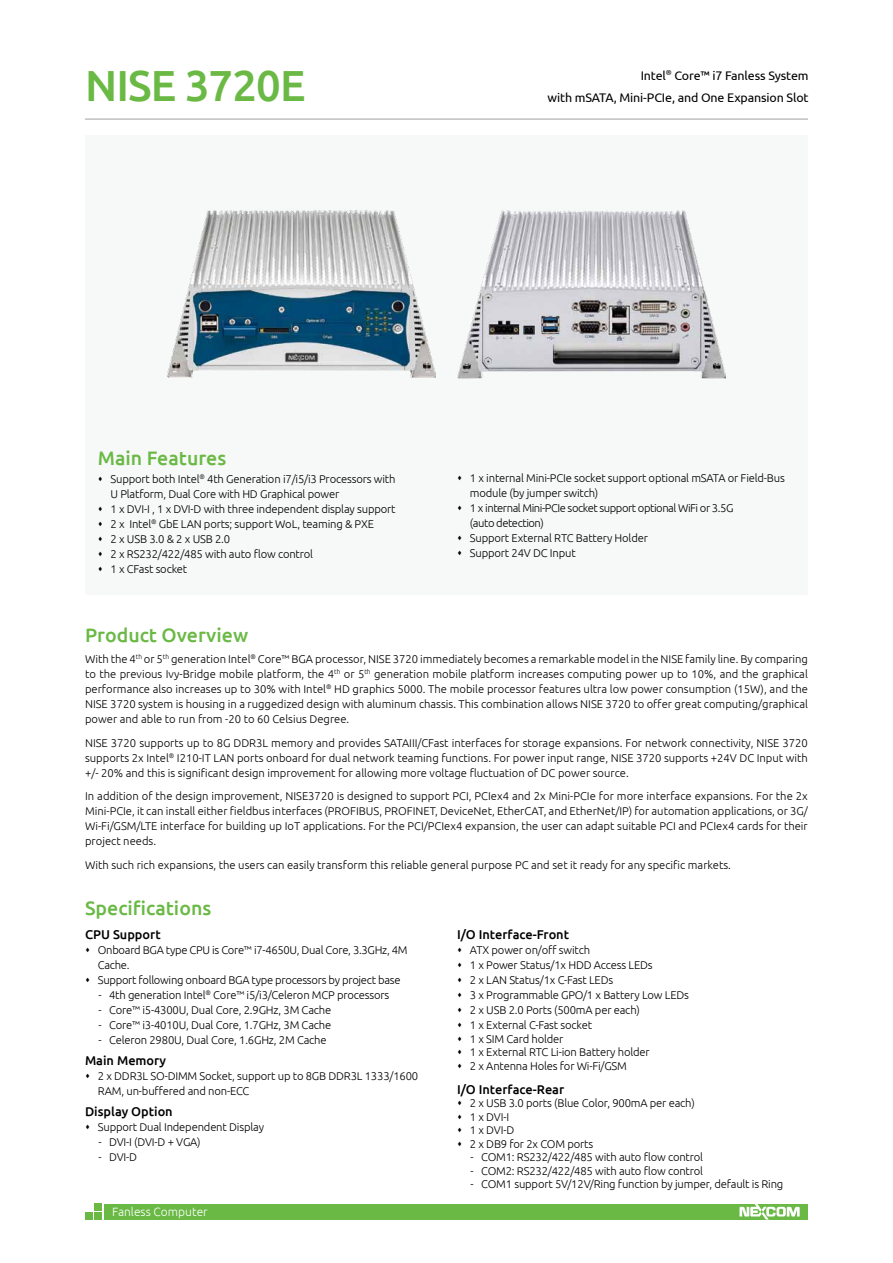
<style>
.page{position:relative;width:893px;height:1263px;background:#fff}
.page>*{position:absolute;margin:0;border:0;box-sizing:border-box;transform-origin:0 0}
.t1{font:500 43.5px "Ubuntu";letter-spacing:-.02em;color:#6ab945}
.t2{font:500 19.5px "Ubuntu";color:#6ab945}
.t3{font:500 12.75px "Ubuntu";color:#000}
.t4{font:12.45px/22.5px "Ubuntu";letter-spacing:-.01em;color:#000;text-align:right}
.t5{font:300 12px "Ubuntu";color:#fff}
.t6{font:300 11.25px/15px "Ubuntu";letter-spacing:-.015em;color:#000}
</style>
<div class="page">
<div style="left:104px;top:1204px;width:704px;height:15px;background:#6ab945"></div>
<div style="left:94px;top:1203px;width:7px;height:7px;background:#6ab945"></div>
<div style="left:94px;top:1213px;width:7px;height:7px;background:#6ab945"></div>
<div style="left:85px;top:1213px;width:7px;height:7px;background:#6ab945"></div>
<svg style="left:739px;top:1204px;width:61px;height:15px"></svg>
<hr style="left:85px;top:119px;width:723px;height:1px;background:#9fa0a0">
<div style="left:85px;top:136px;width:723px;height:459px;background:#f7f8f8"></div>
<img style="left:457px;top:211px;width:268px;height:168px">
<img style="left:168px;top:211px;width:268px;height:166px">
<h1 class="t1" style="left:85px;top:58px;width:222px">NISE 3720E</h1>
<h2 class="t2" style="left:98px;top:446px;width:130px">Main Features</h2>
<p class="t4" style="left:548px;top:63px;width:262px">Intel<sup>®</sup> Core™ i7 Fanless System<br>with mSATA, Mini-PCIe, and One Expansion Slot</p>
<p class="t6" style="left:111px;top:471px;width:286px">Support both Intel<sup>®</sup> 4th Generation i7/i5/i3 Processors with U Platform, Dual Core with HD Graphical power<br>1 x DVI-I , 1 x DVI-D with three independent display support 2 x Intel<sup>®</sup> GbE LAN ports; support WoL, teaming &amp; PXE<br>2 x USB 3.0 &amp; 2 x USB 2.0<br>2 x RS232/422/485 with auto flow control<br>1 x CFast socket</p>
<p class="t6" style="left:470px;top:471px;width:316px">1 x internal Mini-PCIe socket support optional mSATA or Field-Bus module (by jumper switch)<br>1 x internal Mini-PCIe socket support optional WiFi or 3.5G<br>(auto detection)<br>Support External RTC Battery Holder<br>Support 24V DC Input</p>
<h2 class="t2" style="left:85px;top:622px;width:165px">Product Overview</h2>
<p class="t6" style="left:85px;top:651px;width:724px;text-align:justify">With the 4<sup>th</sup> or 5<sup>th</sup> generation Intel<sup>®</sup> Core™ BGA processor, NISE 3720 immediately becomes a remarkable model in the NISE family line. By comparing to the previous Ivy-Bridge mobile platform, the 4<sup>th</sup> or 5<sup>th</sup> generation mobile platform increases computing power up to 10%, and the graphical performance also increases up to 30% with Intel<sup>®</sup> HD graphics 5000. The mobile processor features ultra low power consumption (15W), and the NISE 3720 system is housing in a ruggedized design with aluminum chassis. This combination allows NISE 3720 to offer great computing/graphical power and able to run from -20 to 60 Celsius Degree.</p>
<p class="t6" style="left:85px;top:735px;width:724px;text-align:justify">NISE 3720 supports up to 8G DDR3L memory and provides SATAIII/CFast interfaces for storage expansions. For network connectivity, NISE 3720 supports 2x Intel<sup>®</sup> I210-IT LAN ports onboard for dual network teaming functions. For power input range, NISE 3720 supports +24V DC Input with +/- 20% and this is significant design improvement for allowing more voltage fluctuation of DC power source.</p>
<p class="t6" style="left:85px;top:788px;width:724px;text-align:justify">In addition of the design improvement, NISE3720 is designed to support PCI, PCIex4 and 2x Mini-PCIe for more interface expansions. For the 2x Mini-PCIe, it can install either fieldbus interfaces (PROFIBUS, PROFINET, DeviceNet, EtherCAT, and EtherNet/IP) for automation applications, or 3G/ Wi-Fi/GSM/LTE interface for building up IoT applications. For the PCI/PCIex4 expansion, the user can adapt suitable PCI and PCIex4 cards for their project needs.</p>
<p class="t6" style="left:85px;top:857px;width:647px">With such rich expansions, the users can easily transform this reliable general purpose PC and set it ready for any specific markets.</p>
<h2 class="t2" style="left:85px;top:895px;width:128px">Specifications</h2>
<p class="t3" style="left:85px;top:926px;width:77px">CPU Support</p>
<p class="t6" style="left:98px;top:942px;width:311px">Onboard BGA type CPU is Core™ i7-4650U, Dual Core, 3.3GHz, 4M<br>Cache.<br>Support following onboard BGA type processors by project base</p>
<p class="t6" style="left:99px;top:987px;width:292px">- 4th generation Intel<sup>®</sup> Core™ i5/i3/Celeron MCP processors</p>
<p class="t6" style="left:99px;top:1002px;width:234px">- Core™ i5-4300U, Dual Core, 2.9GHz, 3M Cache</p>
<p class="t6" style="left:99px;top:1017px;width:234px">- Core™ i3-4010U, Dual Core, 1.7GHz, 3M Cache</p>
<p class="t6" style="left:99px;top:1032px;width:230px">- Celeron 2980U, Dual Core, 1.6GHz, 2M Cache</p>
<p class="t3" style="left:85px;top:1052px;width:83px">Main Memory</p>
<p class="t6" style="left:98px;top:1068px;width:322px">2 x DDR3L SO-DIMM Socket, support up to 8GB DDR3L 1333/1600<br>RAM, un-buffered and non-ECC</p>
<p class="t3" style="left:85px;top:1103px;width:89px">Display Option</p>
<p class="t6" style="left:98px;top:1119px;width:168px">Support Dual Independent Display</p>
<p class="t6" style="left:99px;top:1134px;width:104px">- DVI-I (DVI-D + VGA)</p>
<p class="t6" style="left:99px;top:1149px;width:40px">- DVI-D</p>
<p class="t5" style="left:112px;top:1204px;width:97px">Fanless Computer</p>
<p class="t3" style="left:457px;top:926px;width:113px">I/O Interface-Front</p>
<p class="t6" style="left:470px;top:942px;width:221px">ATX power on/off switch<br>1 x Power Status/1x HDD Access LEDs<br>2 x LAN Status/1x C-Fast LEDs<br>3 x Programmable GPO/1 x Battery Low LEDs<br>2 x USB 2.0 Ports (500mA per each)<br>1 x External C-Fast socket</p>
<p class="t6" style="left:470px;top:1031px;width:181px;line-height:13.5px">1 x SIM Card holder<br>1 x External RTC Li-ion Battery holder<br>2 x Antenna Holes for Wi-Fi/GSM</p>
<p class="t3" style="left:457px;top:1081px;width:109px">I/O Interface-Rear</p>
<p class="t6" style="left:470px;top:1096px;width:226px;line-height:13.5px">2 x USB 3.0 ports (Blue Color, 900mA per each)<br>1 x DVI-I<br>1 x DVI-D<br>2 x DB9 for 2x COM ports</p>
<p class="t6" style="left:471px;top:1149px;width:234px">- COM1: RS232/422/485 with auto flow control</p>
<p class="t6" style="left:471px;top:1163px;width:234px">- COM2: RS232/422/485 with auto flow control</p>
<p class="t6" style="left:471px;top:1176px;width:314px">- COM1 support 5V/12V/Ring function by jumper, default is Ring</p>
</div>
